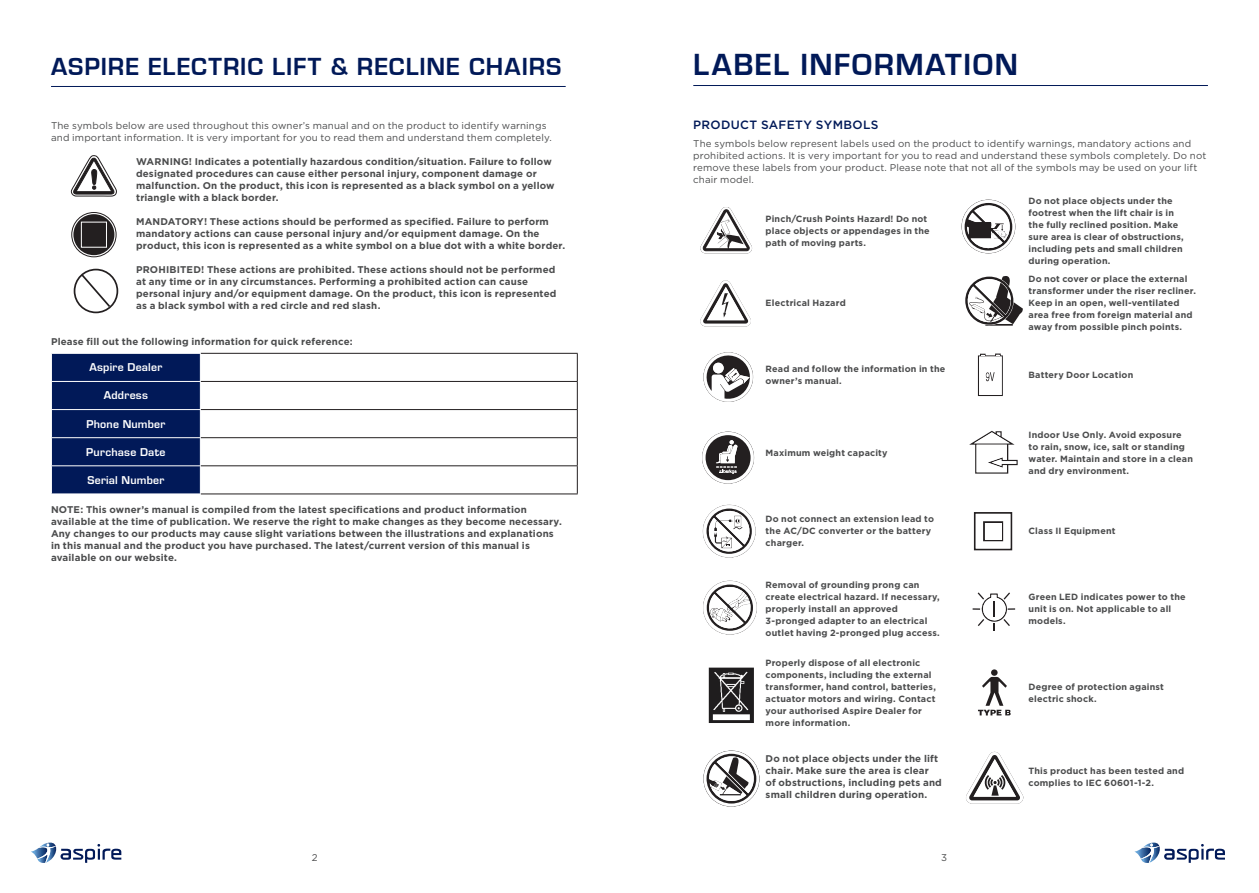
<style>
.page{position:relative;width:1259px;height:893px;background:#fff}
.page>*{position:absolute;margin:0;border:0;box-sizing:border-box;transform-origin:0 0}
.sub_eurostile{font:700 31.5px "Eurostile";letter-spacing:.05em;color:#011958}
.sub_eurostile-2{font:700 25.5px "Eurostile";letter-spacing:.035em;color:#011958}
.subsub_no_space_afte{font:500 12px "Gotham";letter-spacing:.03em;color:#011958}
.table2{font:600 10.5px "Eurostile LT Std";letter-spacing:.02em;color:#fff}
.body-bullet_no_space{font:700 9.75px/12px "Gotham";letter-spacing:.015em;color:#4b4c4d}
.body{font:9.75px/12px "Gotham";letter-spacing:.015em;color:#4b4c4d}
.body-bullet_no_space-2{font:9.75px/12px "Gotham";letter-spacing:.015em;color:#4b4c4d}
.body-2{font:700 9.75px/12px "Gotham";letter-spacing:.015em;color:#4b4c4d}
.body-3{font:700 9px/12px "Gotham";letter-spacing:.02em;color:#4b4c4d}
</style>
<div class="page">
<svg style="left:1134px;top:843px;width:91px;height:20px"></svg>
<svg style="left:31px;top:843px;width:90px;height:20px"></svg>
<svg style="left:978px;top:669px;width:33px;height:47px"></svg>
<svg style="left:966px;top:751px;width:58px;height:53px"></svg>
<svg style="left:965px;top:276px;width:58px;height:50px"></svg>
<svg style="left:703px;top:750px;width:57px;height:57px"></svg>
<svg style="left:700px;top:207px;width:53px;height:47px"></svg>
<svg style="left:700px;top:280px;width:51px;height:47px"></svg>
<svg style="left:703px;top:352px;width:51px;height:50px"></svg>
<svg style="left:702px;top:431px;width:53px;height:53px"></svg>
<svg style="left:702px;top:504px;width:54px;height:54px"></svg>
<svg style="left:703px;top:580px;width:54px;height:55px"></svg>
<img style="left:708px;top:667px;width:46px;height:56px">
<svg style="left:961px;top:199px;width:55px;height:55px"></svg>
<hr style="left:51px;top:86px;width:515px;height:1px;background:#011958">
<hr style="left:693px;top:85px;width:515px;height:1px;background:#011958">
<svg style="left:71px;top:155px;width:46px;height:42px"></svg>
<svg style="left:72px;top:212px;width:44px;height:45px"></svg>
<div style="left:72px;top:212px;width:44px;height:45px;border:1px solid #231f20;border-radius:50%"></div>
<div style="left:73px;top:214px;width:41px;height:41px;background:#231f20;border-radius:50%"></div>
<div style="left:81px;top:222px;width:26px;height:26px;border:1px solid #fff"></div>
<svg style="left:75px;top:270px;width:42px;height:42px"></svg>
<div style="left:74px;top:269px;width:44px;height:44px;border:2px solid #231f20;border-radius:50%"></div>
<svg style="left:80px;top:272px;width:32px;height:37px"></svg>
<svg style="left:977px;top:353px;width:26px;height:43px"></svg>
<svg style="left:969px;top:430px;width:49px;height:44px"></svg>
<svg style="left:973px;top:512px;width:40px;height:39px"></svg>
<div style="left:985px;top:523px;width:16px;height:16px;background:#fff"></div>
<svg style="left:972px;top:592px;width:44px;height:39px"></svg>
<hr style="left:201px;top:353px;width:377px;height:1px;background:#231f20">
<hr style="left:201px;top:381px;width:377px;height:1px;background:#231f20">
<hr style="left:201px;top:409px;width:377px;height:1px;background:#231f20">
<hr style="left:201px;top:437px;width:377px;height:1px;background:#231f20">
<hr style="left:201px;top:465px;width:377px;height:1px;background:#231f20">
<svg style="left:577px;top:354px;width:1px;height:140px"></svg>
<hr style="left:201px;top:494px;width:377px;height:1px;background:#231f20">
<svg style="left:51px;top:353px;width:150px;height:141px;background:#122863"></svg>
<p class="sub_eurostile-2" style="left:51px;top:53px;width:512px">ASPIRE ELECTRIC LIFT &amp; RECLINE CHAIRS</p>
<p class="body-bullet_no_space-2" style="left:51px;top:119px;width:502px">The symbols below are used throughout this owner’s manual and on the product to identify warnings and important information. It is very important for you to read them and understand them completely.</p>
<p class="body-bullet_no_space" style="left:136px;top:156px;width:420px">WARNING! Indicates a potentially hazardous condition/situation. Failure to follow designated procedures can cause either personal injury, component damage or malfunction. On the product, this icon is represented as a black symbol on a yellow triangle with a black border.</p>
<p class="body-bullet_no_space" style="left:136px;top:216px;width:430px">MANDATORY! These actions should be performed as specified. Failure to perform mandatory actions can cause personal injury and/or equipment damage. On the product, this icon is represented as a white symbol on a blue dot with a white border.</p>
<p class="body-bullet_no_space" style="left:136px;top:264px;width:422px">PROHIBITED! These actions are prohibited. These actions should not be performed at any time or in any circumstances. Performing a prohibited action can cause personal injury and/or equipment damage. On the product, this icon is represented as a black symbol with a red circle and red slash.</p>
<p class="body-bullet_no_space" style="left:51px;top:336px;width:303px">Please fill out the following information for quick reference:</p>
<p class="table2" style="left:89px;top:361px;width:74px">Aspire Dealer</p>
<p class="table2" style="left:104px;top:389px;width:46px">Address</p>
<p class="table2" style="left:86px;top:417px;width:81px">Phone Number</p>
<p class="table2" style="left:86px;top:445px;width:81px">Purchase Date</p>
<p class="table2" style="left:87px;top:473px;width:78px">Serial Number</p>
<p class="body-bullet_no_space" style="left:51px;top:504px;width:512px">NOTE: This owner’s manual is compiled from the latest specifications and product information available at the time of publication. We reserve the right to make changes as they become necessary.<br>Any changes to our products may cause slight variations between the illustrations and explanations in this manual and the product you have purchased. The latest/current version of this manual is available on our website.</p>
<p class="sub_eurostile" style="left:693px;top:47px;width:326px">LABEL INFORMATION</p>
<p class="subsub_no_space_afte" style="left:693px;top:118px;width:187px">PRODUCT SAFETY SYMBOLS</p>
<p class="body" style="left:693px;top:137px;width:514px">The symbols below represent labels used on the product to identify warnings, mandatory actions and prohibited actions. It is very important for you to read and understand these symbols completely. Do not remove these labels from your product. Please note that not all of the symbols may be used on your lift chair model.</p>
<p class="body-3" style="left:765px;top:213px;width:166px">Pinch/Crush Points Hazard! Do not place objects or appendages in the path of moving parts.</p>
<p class="body-3" style="left:765px;top:297px;width:82px">Electrical Hazard</p>
<p class="body-3" style="left:1028px;top:195px;width:157px">Do not place objects under the footrest when the lift chair is in the fully reclined position. Make sure area is clear of obstructions, including pets and small children during operation.</p>
<p class="body-3" style="left:1028px;top:273px;width:169px">Do not cover or place the external transformer under the riser recliner.<br>Keep in an open, well-ventilated area free from foreign material and away from possible pinch points.</p>
<p class="body-3" style="left:765px;top:363px;width:181px">Read and follow the information in the owner’s manual.</p>
<p class="body-3" style="left:1028px;top:369px;width:106px">Battery Door Location</p>
<p class="body-3" style="left:765px;top:447px;width:124px">Maximum weight capacity</p>
<p class="body-3" style="left:1028px;top:429px;width:166px">Indoor Use Only. Avoid exposure to rain, snow, ice, salt or standing water. Maintain and store in a clean and dry environment.</p>
<p class="body-3" style="left:765px;top:513px;width:170px">Do not connect an extension lead to the AC/DC converter or the battery charger.</p>
<p class="body-3" style="left:1028px;top:525px;width:88px">Class II Equipment</p>
<p class="body-3" style="left:765px;top:579px;width:176px">Removal of grounding prong can create electrical hazard. If necessary, properly install an approved 3-pronged adapter to an electrical outlet having 2-pronged plug access.</p>
<p class="body-3" style="left:1028px;top:591px;width:159px">Green LED indicates power to the unit is on. Not applicable to all models.</p>
<p class="body-3" style="left:765px;top:657px;width:172px">Properly dispose of all electronic components, including the external transformer, hand control, batteries, actuator motors and wiring. Contact your authorised Aspire Dealer for more information.</p>
<p class="body-2" style="left:765px;top:752px;width:178px">Do not place objects under the lift chair. Make sure the area is clear<br>of obstructions, including pets and small children during operation.</p>
<p class="body-3" style="left:1028px;top:681px;width:137px">Degree of protection against electric shock.</p>
<p class="body-3" style="left:1028px;top:765px;width:157px">This product has been tested and complies to IEC 60601-1-2.</p>
<p class="body" style="left:312px;top:851px;width:7px">2</p>
<p class="body" style="left:941px;top:851px;width:7px">3</p>
</div>
